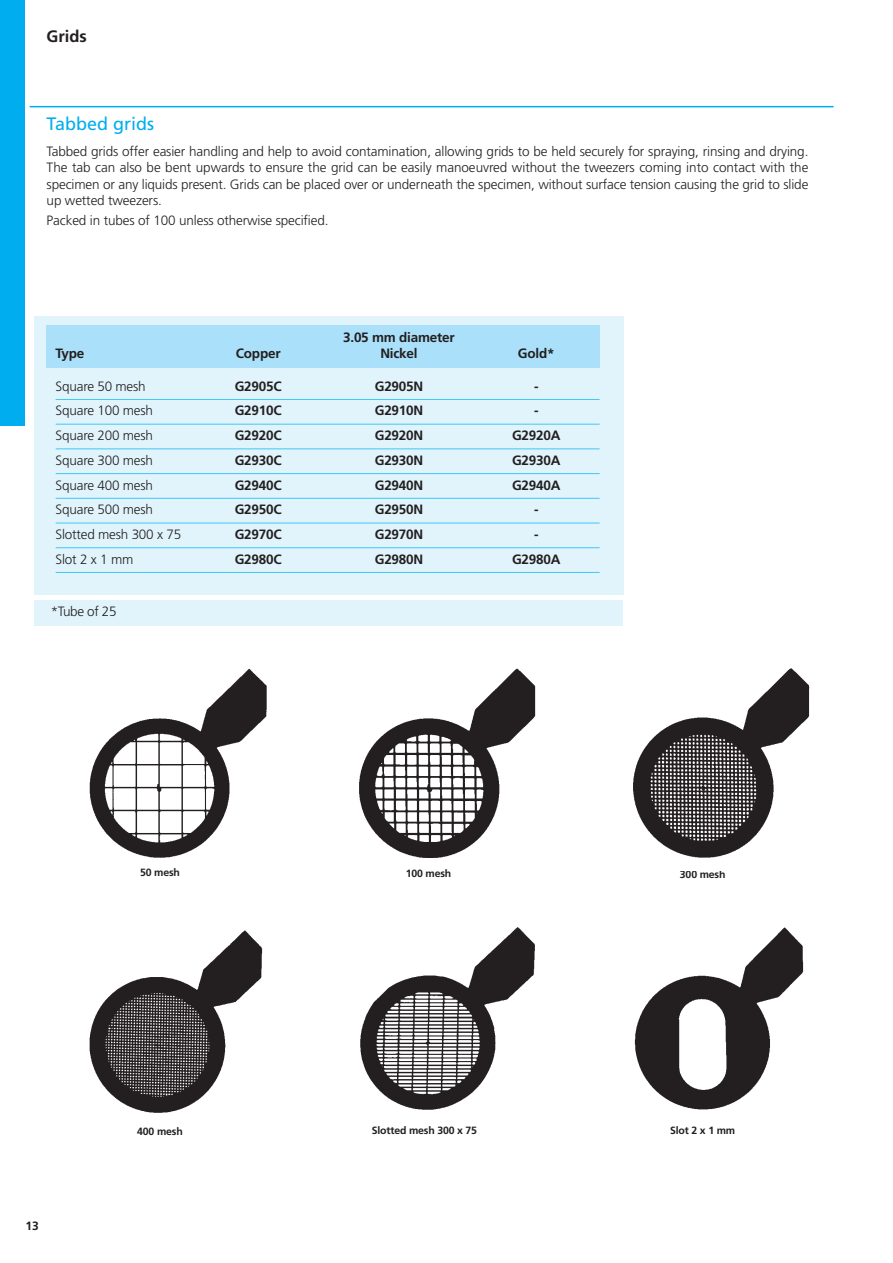
<style>
.page{position:relative;width:893px;height:1263px;background:#fff}
.page>*{position:absolute;margin:0;border:0;box-sizing:border-box;transform-origin:0 0}
.t1{font:18px "Frutiger";color:#00aeef}
.t2{font:700 16.5px "Frutiger";color:#231f20}
.t3{font:300 13.5px/16.2px "Frutiger";letter-spacing:-.015em;color:#231f20;text-align:justify}
.t4{font:700 13.5px "Frutiger";letter-spacing:-.015em;color:#231f20}
.t5{font:700 12px "Frutiger";color:#231f20}
.t6{font:700 10.5px "Frutiger";letter-spacing:-.015em;color:#231f20}
</style>
<div class="page">
<div style="left:0;top:0;width:25px;height:425px;background:#00aeef"></div>
<hr style="left:30px;top:106px;width:803px;height:1px;background:#00aeef">
<div style="left:34px;top:316px;width:589px;height:279px;background:#e1f4fc"></div>
<div style="left:34px;top:600px;width:589px;height:26px;background:#e1f4fc"></div>
<div style="left:46px;top:325px;width:553px;height:42px;background:#aae0f9"></div>
<hr style="left:56px;top:399px;width:543px;height:1px;background:#40c7f4">
<hr style="left:56px;top:424px;width:543px;height:1px;background:#40c7f4">
<hr style="left:56px;top:448px;width:543px;height:1px;background:#40c7f4">
<hr style="left:56px;top:473px;width:543px;height:1px;background:#40c7f4">
<hr style="left:56px;top:498px;width:543px;height:1px;background:#40c7f4">
<hr style="left:56px;top:523px;width:543px;height:1px;background:#40c7f4">
<hr style="left:56px;top:547px;width:543px;height:1px;background:#40c7f4">
<hr style="left:56px;top:572px;width:543px;height:1px;background:#40c7f4">
<img style="left:89px;top:668px;width:178px;height:190px">
<img style="left:359px;top:668px;width:177px;height:190px">
<img style="left:633px;top:668px;width:177px;height:190px">
<img style="left:360px;top:927px;width:175px;height:183px">
<img style="left:634px;top:927px;width:170px;height:183px">
<img style="left:89px;top:930px;width:174px;height:183px">
<p class="t2" style="left:47px;top:30px;width:42px">Grids</p>
<h1 class="t1" style="left:47px;top:117px;width:109px">Tabbed grids</h1>
<p class="t3" style="left:47px;top:144px;width:763px">Tabbed grids offer easier handling and help to avoid contamination, allowing grids to be held securely for spraying, rinsing and drying.<br>The tab can also be bent upwards to ensure the grid can be easily manoeuvred without the tweezers coming into contact with the specimen or any liquids present. Grids can be placed over or underneath the specimen, without surface tension causing the grid to slide up wetted tweezers.</p>
<p class="t3" style="left:47px;top:213px;width:283px">Packed in tubes of 100 unless otherwise specified.</p>
<p class="t4" style="left:343px;top:332px;width:113px">3.05 mm diameter</p>
<p class="t4" style="left:56px;top:348px;width:30px">Type</p>
<p class="t4" style="left:236px;top:348px;width:46px">Copper</p>
<p class="t4" style="left:380px;top:348px;width:39px">Nickel</p>
<p class="t4" style="left:518px;top:348px;width:38px">Gold*</p>
<p class="t3" style="left:56px;top:379px;width:92px">Square 50 mesh</p>
<p class="t4" style="left:235px;top:380px;width:48px">G2905C</p>
<p class="t4" style="left:375px;top:380px;width:50px">G2905N</p>
<p class="t4" style="left:534px;top:380px;width:6px">-</p>
<p class="t3" style="left:56px;top:404px;width:99px">Square 100 mesh</p>
<p class="t4" style="left:235px;top:405px;width:48px">G2910C</p>
<p class="t4" style="left:375px;top:405px;width:50px">G2910N</p>
<p class="t4" style="left:534px;top:405px;width:6px">-</p>
<p class="t3" style="left:56px;top:428px;width:99px">Square 200 mesh</p>
<p class="t4" style="left:235px;top:430px;width:48px">G2920C</p>
<p class="t4" style="left:375px;top:430px;width:50px">G2920N</p>
<p class="t4" style="left:512px;top:430px;width:50px">G2920A</p>
<p class="t3" style="left:56px;top:453px;width:99px">Square 300 mesh</p>
<p class="t4" style="left:235px;top:455px;width:48px">G2930C</p>
<p class="t4" style="left:375px;top:455px;width:50px">G2930N</p>
<p class="t4" style="left:512px;top:455px;width:50px">G2930A</p>
<p class="t3" style="left:56px;top:478px;width:99px">Square 400 mesh</p>
<p class="t4" style="left:235px;top:479px;width:48px">G2940C</p>
<p class="t4" style="left:375px;top:479px;width:50px">G2940N</p>
<p class="t4" style="left:512px;top:479px;width:50px">G2940A</p>
<p class="t3" style="left:56px;top:502px;width:99px">Square 500 mesh</p>
<p class="t4" style="left:235px;top:504px;width:48px">G2950C</p>
<p class="t4" style="left:375px;top:504px;width:50px">G2950N</p>
<p class="t4" style="left:534px;top:504px;width:6px">-</p>
<p class="t3" style="left:56px;top:527px;width:127px">Slotted mesh 300 x 75</p>
<p class="t4" style="left:235px;top:529px;width:48px">G2970C</p>
<p class="t4" style="left:375px;top:529px;width:50px">G2970N</p>
<p class="t4" style="left:534px;top:529px;width:6px">-</p>
<p class="t3" style="left:56px;top:552px;width:79px">Slot 2 x 1 mm</p>
<p class="t4" style="left:235px;top:553px;width:48px">G2980C</p>
<p class="t4" style="left:375px;top:553px;width:50px">G2980N</p>
<p class="t4" style="left:512px;top:553px;width:50px">G2980A</p>
<p class="t3" style="left:51px;top:604px;width:67px">*Tube of 25</p>
<p class="t5" style="left:26px;top:1220px;width:15px">13</p>
<p class="t6" style="left:140px;top:868px;width:41px">50 mesh</p>
<p class="t6" style="left:406px;top:869px;width:47px">100 mesh</p>
<p class="t6" style="left:680px;top:870px;width:47px">300 mesh</p>
<p class="t6" style="left:137px;top:1127px;width:47px">400 mesh</p>
<p class="t6" style="left:372px;top:1126px;width:107px">Slotted mesh 300 x 75</p>
<p class="t6" style="left:670px;top:1126px;width:67px">Slot 2 x 1 mm</p>
</div>
